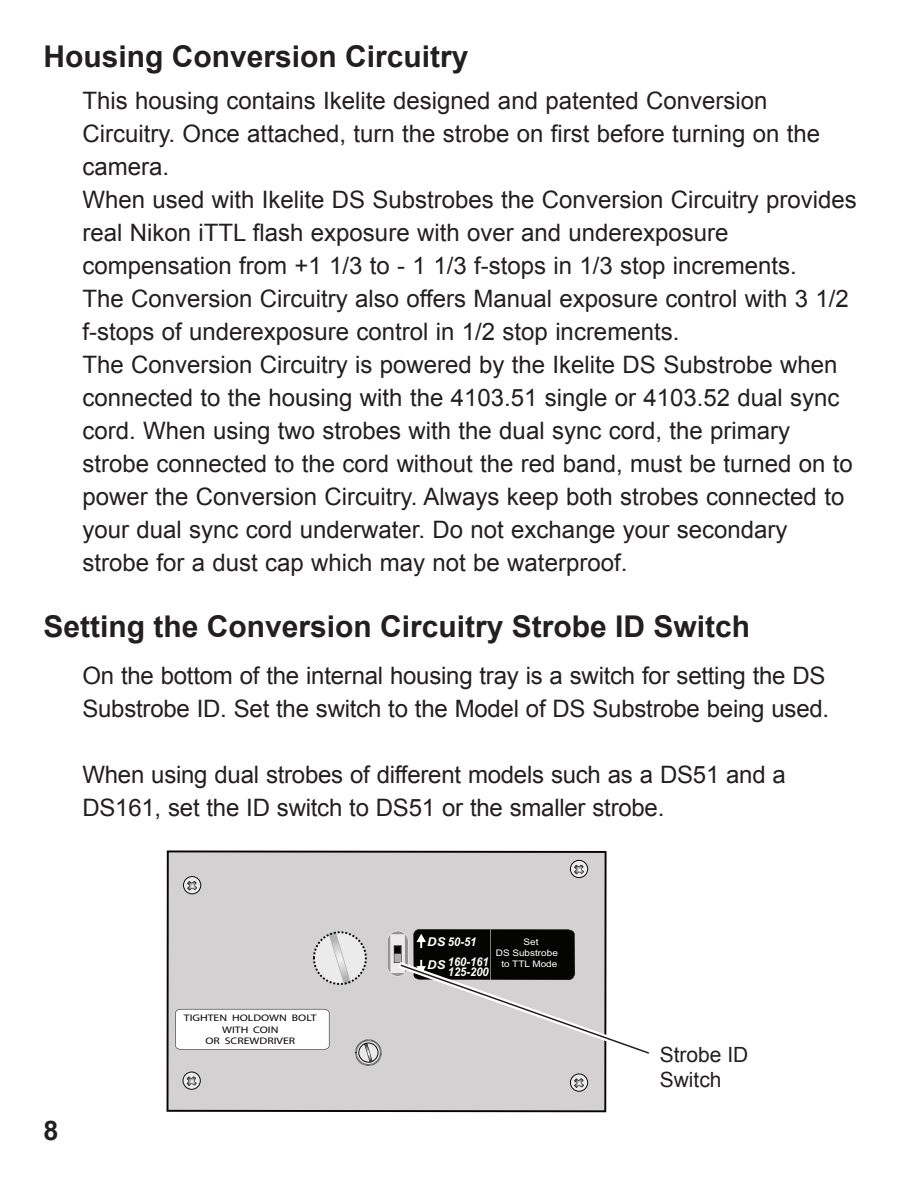
<style>
.page{position:relative;width:918px;height:1188px;background:#fff}
.page>*{position:absolute;margin:0;border:0;box-sizing:border-box;transform-origin:0 0}
.t1{font:700 30px "Arial";color:#231f20}
.t2{font:700 27px "Arial";color:#231f20}
.t3{font:24px/33px "Arial";color:#231f20}
.t4{font:21px/25.2px "Arial";color:#231f20}
.t5{font:italic 700 12.3px "Arial";color:#fff;scale:1.07 1}
.t6{font:italic 700 12px/10.2px "Arial";color:#fff;scale:.92 1}
.t7{font:9.6px/11.4px "Myriad";color:#040503;text-align:center;scale:1.23 1}
.t8{font:9px "Arial";color:#fff;scale:1.1 1}
.s1{font-size:12.3px}
</style>
<div class="page">
<div style="left:167px;top:850px;width:440px;height:262px;background:#d3d1d2"></div>
<svg style="left:570px;top:1073px;width:18px;height:19px"></svg>
<svg style="left:570px;top:860px;width:18px;height:18px"></svg>
<svg style="left:183px;top:876px;width:18px;height:18px"></svg>
<svg style="left:183px;top:1072px;width:18px;height:18px"></svg>
<svg style="left:175px;top:929px;width:474px;height:137px"></svg>
<p class="t1" style="left:43px;top:40px;width:427px">Housing Conversion Circuitry</p>
<p class="t3" style="left:82px;top:84px;width:776px">This housing contains Ikelite designed and patented Conversion Circuitry. Once attached, turn the strobe on first before turning on the camera.<br>When used with Ikelite DS Substrobes the Conversion Circuitry provides real Nikon iTTL flash exposure with over and underexposure compensation from +1 1/3 to - 1 1/3 f-stops in 1/3 stop increments.<br>The Conversion Circuitry also offers Manual exposure control with 3 1/2 f-stops of underexposure control in 1/2 stop increments.<br>The Conversion Circuitry is powered by the Ikelite DS Substrobe when connected to the housing with the 4103.51 single or 4103.52 dual sync cord. When using two strobes with the dual sync cord, the primary strobe connected to the cord without the red band, must be turned on to power the Conversion Circuitry. Always keep both strobes connected to your dual sync cord underwater. Do not exchange your secondary strobe for a dust cap which may not be waterproof.</p>
<p class="t1" style="left:43px;top:610px;width:708px">Setting the Conversion Circuitry Strobe ID Switch</p>
<p class="t3" style="left:82px;top:659px;width:748px">On the bottom of the internal housing tray is a switch for setting the DS<br>Substrobe ID. Set the switch to the Model of DS Substrobe being used.</p>
<p class="t3" style="left:82px;top:758px;width:705px">When using dual strobes of different models such as a DS51 and a<br>DS161, set the ID switch to DS51 or the smaller strobe.</p>
<p class="t2" style="left:43px;top:1116px;width:17px">8</p>
<p class="t7" style="left:184px;top:1013px;width:110px">TIGHTEN HOLDOWN BOLT<br>WITH COIN<br>OR SCREWDRIVER</p>
<p class="t6" style="left:427px;top:937px;width:55px"><span class="s1">DS</span> 50-51</p>
<p class="t5" style="left:427px;top:957px;width:18px">DS</p>
<p class="t8" style="left:524px;top:936px;width:15px">Set</p>
<p class="t8" style="left:496px;top:947px;width:58px">DS Substrobe</p>
<p class="t8" style="left:501px;top:958px;width:52px">to TTL Mode</p>
<p class="t6" style="left:448px;top:957px;width:46px">160-161<br>125-200</p>
<p class="t4" style="left:660px;top:1042px;width:90px">Strobe ID<br>Switch</p>
</div>
